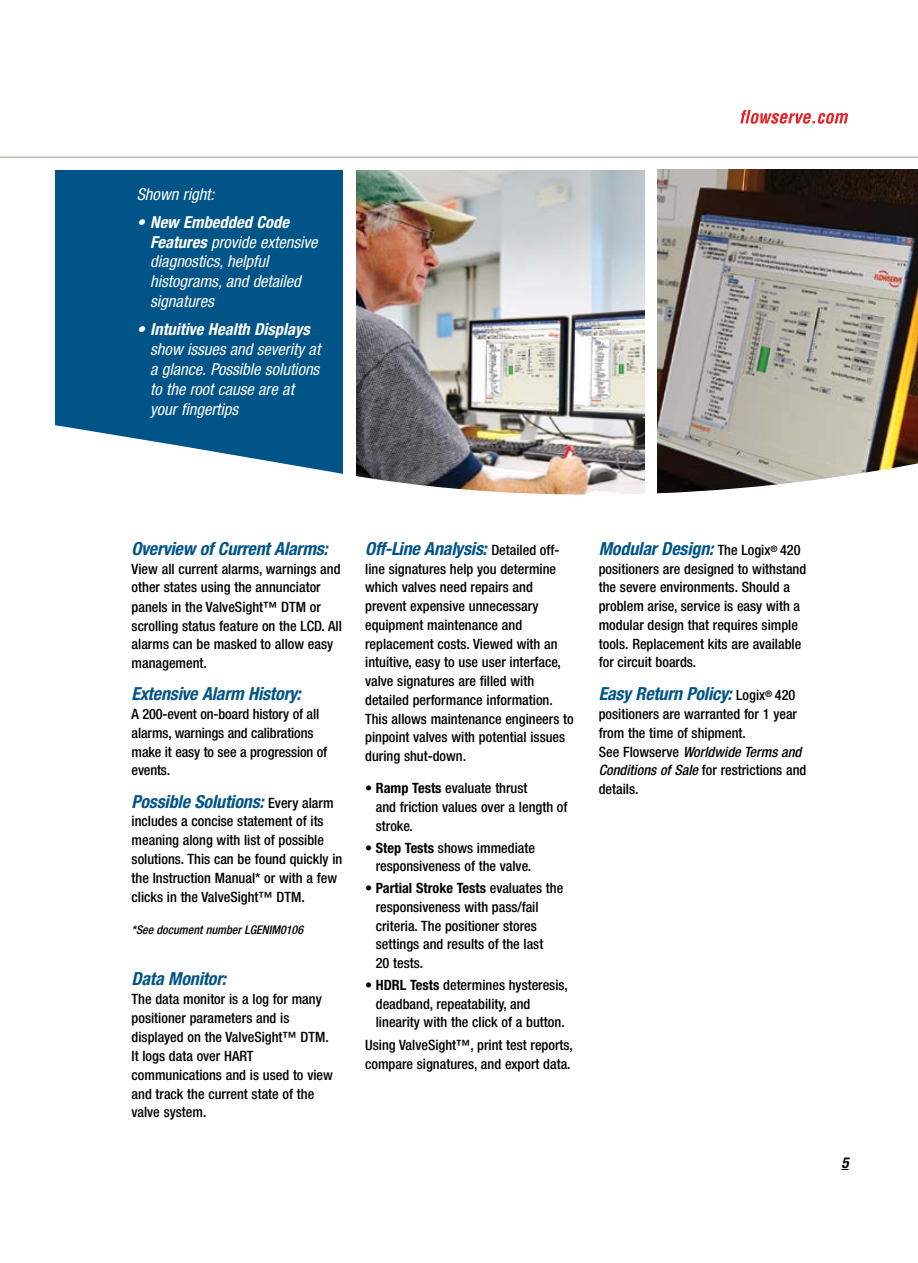
<style>
.page{position:relative;width:918px;height:1263px;background:#fff}
.page>*{position:absolute;margin:0;border:0;box-sizing:border-box;transform-origin:0 0}
.t1{font:italic 700 condensed 18px "Helvetica Neue LT Std";letter-spacing:-.01em;color:#005488}
.t2{font:italic condensed 16.5px/19.8px "Helvetica Neue LT Std";color:#fff}
.t3{font:italic 700 condensed 16.5px "Helvetica Neue LT Std";color:#fff}
.t4{font:italic 700 condensed 15px "Helvetica Neue LT Std";color:#000}
.t5{font:500 condensed 14.25px/18.8px "Helvetica Neue LT Std";color:#000}
.t6{font:italic 500 condensed 12px "Helvetica Neue LT Std";color:#000}
.s1{font-weight:700}
.s2{font-weight:500;font-style:normal;font-size:14.25px;color:#000}
.s3{font-style:italic}
</style>
<div class="page">
<svg style="left:740px;top:110px;width:108px;height:14px"></svg>
<hr style="left:0;top:157px;width:918px;height:1px;background:#a1958b">
<img style="left:356px;top:170px;width:288px;height:225px">
<img style="left:658px;top:170px;width:260px;height:225px">
<div style="left:55px;top:170px;width:288px;height:344px;background:#005488"></div>
<svg style="left:55px;top:395px;width:863px;height:119px"></svg>
<p class="t2" style="left:137px;top:184px;width:79px">Shown right:</p>
<p class="t2" style="left:150px;top:212px;width:169px;text-indent:-13px"><span class="s1">• New Embedded Code<br>Features</span> provide extensive diagnostics, helpful histograms, and detailed signatures</p>
<p class="t3" style="left:137px;top:319px;width:175px">• Intuitive Health Displays</p>
<p class="t2" style="left:150px;top:340px;width:172px">show issues and severity at a glance. Possible solutions to the root cause are at your fingertips</p>
<p class="t1" style="left:132px;top:537px;width:198px">Overview of Current Alarms:</p>
<p class="t5" style="left:132px;top:559px;width:212px">View all current alarms, warnings and other states using the annunciator panels in the ValveSight™ DTM or scrolling status feature on the LCD. All alarms can be masked to allow easy management.</p>
<p class="t1" style="left:132px;top:683px;width:171px">Extensive Alarm History:</p>
<p class="t5" style="left:132px;top:704px;width:197px">A 200-event on-board history of all alarms, warnings and calibrations make it easy to see a progression of events.</p>
<p class="t1" style="left:132px;top:790px;width:204px">Possible Solutions: <span class="s2">Every alarm</span></p>
<p class="t5" style="left:132px;top:812px;width:212px">includes a concise statement of its meaning along with list of possible solutions. This can be found quickly in the Instruction Manual* or with a few clicks in the ValveSight™ DTM.</p>
<p class="t6" style="left:132px;top:923px;width:173px">*See document number LGENIM0106</p>
<p class="t1" style="left:132px;top:968px;width:96px">Data Monitor:</p>
<p class="t5" style="left:132px;top:989px;width:203px">The data monitor is a log for many positioner parameters and is displayed on the ValveSight™ DTM.<br>It logs data over HART communications and is used to view and track the current state of the valve system.</p>
<p class="t1" style="left:365px;top:537px;width:196px">Off-Line Analysis: <span class="s2">Detailed off-</span></p>
<p class="t5" style="left:365px;top:559px;width:210px">line signatures help you determine which valves need repairs and prevent expensive unnecessary equipment maintenance and replacement costs. Viewed with an intuitive, easy to use user interface, valve signatures are filled with detailed performance information.<br>This allows maintenance engineers to pinpoint valves with potential issues during shut-down.</p>
<p class="t5" style="left:376px;top:779px;width:193px;text-indent:-11px"><span class="s1">• Ramp Tests</span> evaluate thrust<br>and friction values over a length of stroke.</p>
<p class="t5" style="left:365px;top:838px;width:171px;text-align:center"><span class="s1">• Step Tests</span> shows immediate responsiveness of the valve.</p>
<p class="t5" style="left:376px;top:878px;width:189px;text-indent:-11px"><span class="s1">• Partial Stroke Tests</span> evaluates the responsiveness with pass/fail criteria. The positioner stores settings and results of the last<br>20 tests.</p>
<p class="t5" style="left:376px;top:975px;width:194px;text-indent:-11px"><span class="s1">• HDRL Tests</span> determines hysteresis, deadband, repeatability, and linearity with the click of a button.</p>
<p class="t5" style="left:365px;top:1035px;width:209px">Using ValveSight™, print test reports, compare signatures, and export data.</p>
<p class="t1" style="left:599px;top:537px;width:203px">Modular Design: <span class="s2">The Logix</span><sup>®</sup> <span class="s2">420</span></p>
<p class="t5" style="left:599px;top:559px;width:209px">positioners are designed to withstand the severe environments. Should a problem arise, service is easy with a modular design that requires simple tools. Replacement kits are available for circuit boards.</p>
<p class="t1" style="left:599px;top:683px;width:198px">Easy Return Policy: <span class="s2">Logix</span><sup>®</sup> <span class="s2">420</span></p>
<p class="t5" style="left:599px;top:704px;width:209px">positioners are warranted for 1 year from the time of shipment.<br>See Flowserve <span class="s3">Worldwide Terms and<br>Conditions of Sale</span> for restrictions and details.</p>
<p class="t4" style="left:841px;top:1153px;width:9px">5</p>
</div>
